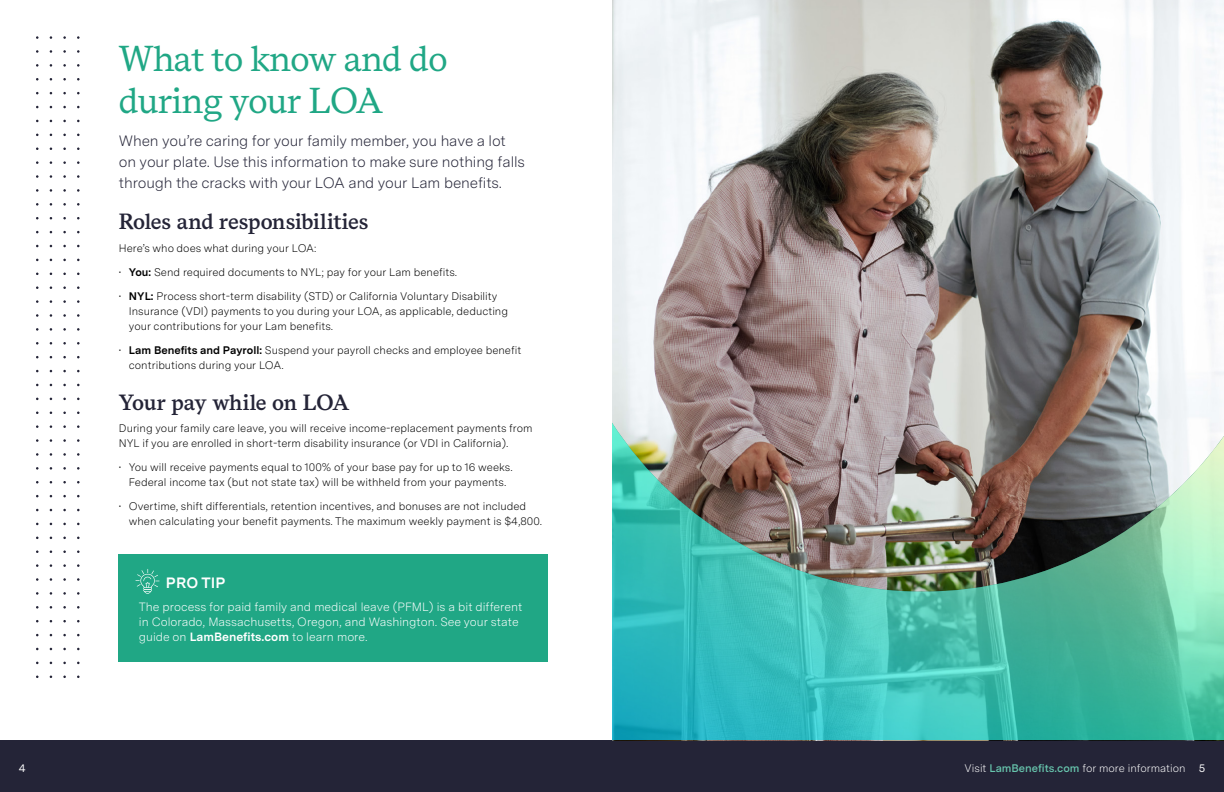
<style>
.page{position:relative;width:1224px;height:792px;background:#fff}
.page>*{position:absolute;margin:0;border:0;box-sizing:border-box;transform-origin:0 0}
.t1{font:36px/42px "Messina Serif";letter-spacing:-.02em;color:#20a785}
.t2{font:600 22px "Messina Serif";letter-spacing:-.015em;color:#242437}
.t3{font:300 15px/21px "Messina Sans";letter-spacing:-.01em;color:#242437}
.t4{font:700 15px "Messina Sans";letter-spacing:.01em;color:#fff}
.t5{font:300 12px/15px "Messina Sans";color:#fff}
.t6{font:300 11px/15px "Messina Sans";color:#000}
.t7{font:300 11px "Messina Sans";color:#fff}
.t8{font:11px "Messina Sans";color:#fff}
.s1{font-weight:700}
.s2{font-weight:600;color:#67c5ad}
.s3{font-weight:400}
</style>
<div class="page">
<div style="left:119px;top:554px;width:429px;height:107px;background:#20a785"></div>
<svg style="left:135px;top:569px;width:24px;height:25px"></svg>
<div style="left:0;top:740px;width:1224px;height:52px;background:#242437"></div>
<img style="left:612px;top:0;width:612px;height:423px">
<img style="left:612px;top:423px;width:612px;height:317px">
<h1 class="t1" style="left:119px;top:37px;width:330px">What to know and do during your LOA</h1>
<h3 class="t3" style="left:119px;top:131px;width:408px">When you’re caring for your family member, you have a lot on your plate. Use this information to make sure nothing falls through the cracks with your LOA and your Lam benefits.</h3>
<h2 class="t2" style="left:119px;top:206px;width:251px">Roles and responsibilities</h2>
<p class="t6" style="left:119px;top:240px;width:199px">Here’s who does what during your LOA:</p>
<p class="t6" style="left:119px;top:264px;width:340px">• <span class="s1">You:</span> Send required documents to NYL; pay for your Lam benefits.</p>
<p class="t6" style="left:129px;top:288px;width:381px;text-indent:-10px">• <span class="s1">NYL:</span> Process short-term disability (STD) or California Voluntary Disability<br>Insurance (VDI) payments to you during your LOA, as applicable, deducting your contributions for your Lam benefits.</p>
<p class="t6" style="left:129px;top:342px;width:394px;text-indent:-10px">• <span class="s1">Lam Benefits and Payroll:</span> Suspend your payroll checks and employee benefit contributions during your LOA.</p>
<h2 class="t2" style="left:119px;top:386px;width:232px">Your pay while on LOA</h2>
<p class="t6" style="left:119px;top:421px;width:415px">During your family care leave, you will receive income-replacement payments from<br>NYL if you are enrolled in short-term disability insurance (or VDI in California).</p>
<p class="t6" style="left:119px;top:460px;width:395px;text-align:center">• You will receive payments equal to 100% of your base pay for up to 16 weeks.<br>Federal income tax (but not state tax) will be withheld from your payments.</p>
<p class="t6" style="left:129px;top:499px;width:415px;text-indent:-10px">• Overtime, shift differentials, retention incentives, and bonuses are not included when calculating your benefit payments. The maximum weekly payment is $4,800.</p>
<h3 class="t4" style="left:166px;top:572px;width:61px">PRO TIP</h3>
<p class="t5" style="left:139px;top:600px;width:385px">The process for paid family and medical leave (PFML) is a bit different in Colorado, Massachusetts, Oregon, and Washington. See your state guide on <span class="s1">LamBenefits.com</span> to learn more.</p>
<p class="t8" style="left:19px;top:761px;width:8px">4</p>
<p class="t7" style="left:965px;top:761px;width:242px">Visit <span class="s2">LamBenefits.com</span> for more information <span class="s3">5</span></p>
</div>
